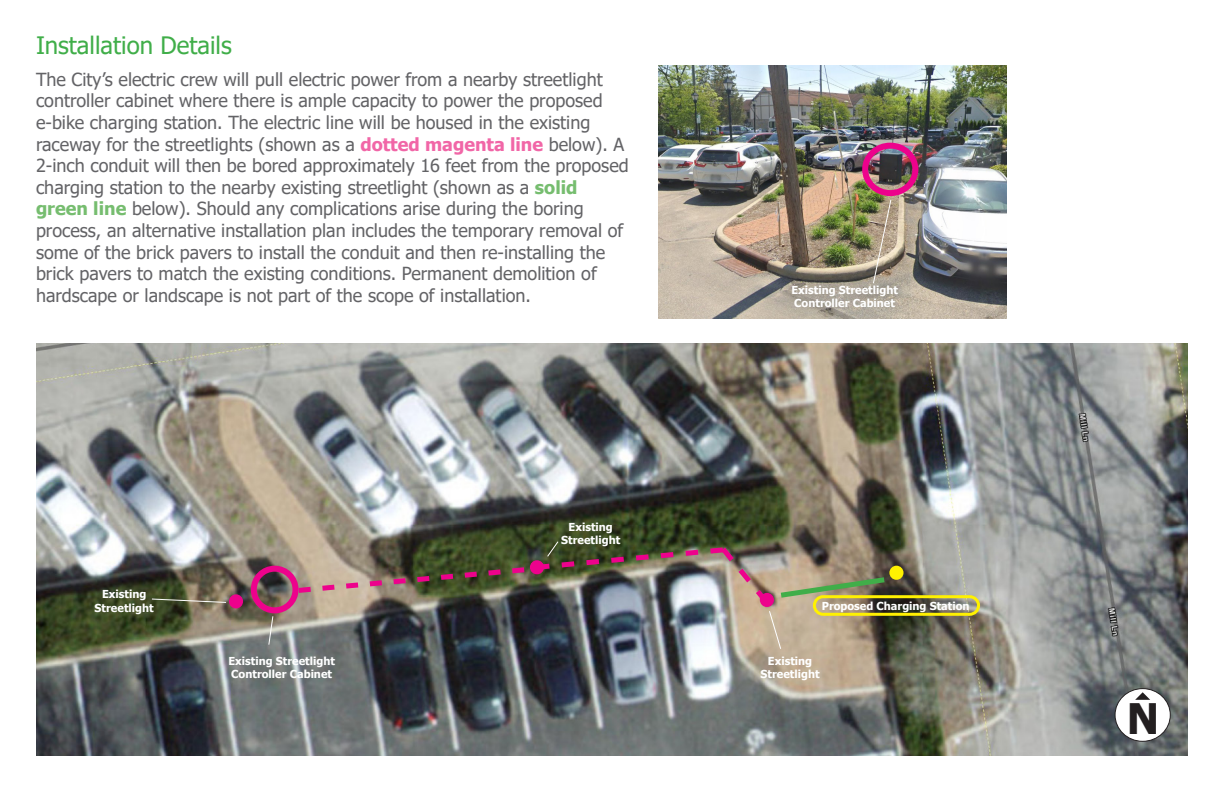
<style>
.page{position:relative;width:1224px;height:792px;background:#fff}
.page>*{position:absolute;margin:0;border:0;box-sizing:border-box;transform-origin:0 0}
.t1{font:700 42px "Tahoma";color:#231f20}
.t2{font:24px "Tahoma";color:#40ae49}
.t3{font:18px/21.6px "Tahoma";color:#636366}
.t4{font:700 11px/13.2px "Tahoma";color:#fff;text-align:center}
.s1{font-weight:700;color:#f166a7}
.s2{font-weight:700;color:#76bd6f}
</style>
<div class="page">
<img style="left:36px;top:344px;width:1152px;height:412px">
<div style="left:251px;top:566px;width:48px;height:47px;border:6px solid #ed028c;border-radius:50%"></div>
<div style="left:889px;top:566px;width:15px;height:14px;background:#fff101;border-radius:50%"></div>
<div style="left:813px;top:595px;width:167px;height:21px;border:3px solid #fff101;border-radius:9px"></div>
<div style="left:229px;top:594px;width:14px;height:14px;background:#ed028c;border-radius:50%"></div>
<svg style="left:268px;top:615px;width:6px;height:31px"></svg>
<svg style="left:151px;top:598px;width:76px;height:5px"></svg>
<div style="left:1115px;top:689px;width:55px;height:52px;background:#fff;border-radius:50%"></div>
<div style="left:1115px;top:688px;width:56px;height:54px;border:1px solid #231f20;border-radius:50%"></div>
<svg style="left:1135px;top:692px;width:15px;height:8px"></svg>
<img style="left:658px;top:65px;width:349px;height:253px">
<div style="left:862px;top:143px;width:56px;height:53px;border:6px solid #ed028c;border-radius:50%"></div>
<svg style="left:872px;top:199px;width:20px;height:85px;background:#a99c85"></svg>
<img style="left:293px;top:540px;width:597px;height:110px">
<p class="t2" style="left:36px;top:30px;width:197px">Installation Details</p>
<p class="t3" style="left:36px;top:69px;width:594px">The City’s electric crew will pull electric power from a nearby streetlight controller cabinet where there is ample capacity to power the proposed e-bike charging station. The electric line will be housed in the existing raceway for the streetlights (shown as a <span class="s1">dotted magenta line</span> below). A 2-inch conduit will then be bored approximately 16 feet from the proposed charging station to the nearby existing streetlight (shown as a <span class="s2">solid green line</span> below). Should any complications arise during the boring process, an alternative installation plan includes the temporary removal of some of the brick pavers to install the conduit and then re-installing the brick pavers to match the existing conditions. Permanent demolition of hardscape or landscape is not part of the scope of installation.</p>
<p class="t4" style="left:95px;top:588px;width:61px">Existing<br>Streetlight</p>
<p class="t4" style="left:228px;top:655px;width:108px;text-align:left">Existing Streetlight<br>Controller Cabinet</p>
<p class="t4" style="left:561px;top:521px;width:61px">Existing<br>Streetlight</p>
<p class="t4" style="left:791px;top:284px;width:108px;text-align:left">Existing Streetlight<br>Controller Cabinet</p>
<p class="t4" style="left:822px;top:600px;width:149px">Proposed Charging Station</p>
<p class="t4" style="left:761px;top:655px;width:61px">Existing<br>Streetlight</p>
<p class="t1" style="left:1127px;top:689px;width:34px">N</p>
</div>
